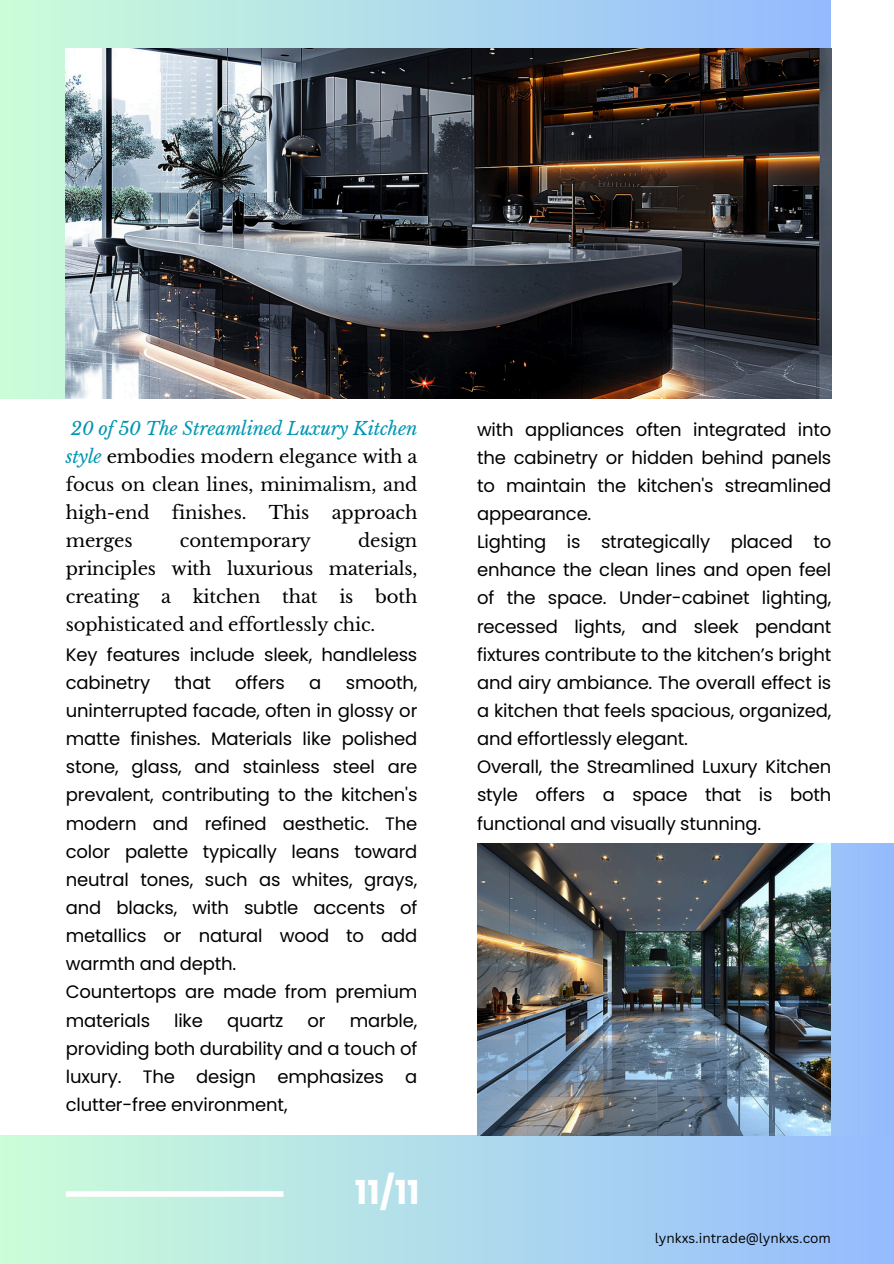
<style>
.page{position:relative;width:894px;height:1264px;background:#fff}
.page>*{position:absolute;margin:0;border:0;box-sizing:border-box;transform-origin:0 0}
.t1{font:700 33px "Poppins";color:#fff}
.t2{font:18px/28.2px "Poppins";letter-spacing:-.01em;color:#000;text-align:justify}
.t3{font:18px/28.3px "Libre Baskerville";letter-spacing:-.01em;color:#000;text-align:justify}
.t4{font:13.5px "Canva Sans";color:#000}
.s1{font-style:italic;color:#0097b2}
.s2{font-family:"Poppins"}
</style>
<div class="page">
<div style="left:0;top:0;width:830px;height:398px;background:linear-gradient(to right,#ccfdd9,#94baff)"></div>
<div style="left:0;top:1135px;width:893px;height:128px;background:linear-gradient(to right,#ccfed9,#96bbfe)"></div>
<div style="left:66px;top:1191px;width:217px;height:5px;background:#fff"></div>
<div style="left:477px;top:843px;width:416px;height:292px;background:#99bffc"></div>
<img style="left:66px;top:48px;width:764px;height:350px">
<img style="left:477px;top:843px;width:353px;height:292px">
<p class="t3" style="left:66px;top:414px;width:353px"><span class="s1">20 of 50 The Streamlined Luxury Kitchen style</span> embodies modern elegance with a focus on clean lines, minimalism, and high-end finishes. This approach merges</p>
<p class="t3" style="left:66px;top:526px;width:353px;text-align:left;text-indent:292px">design principles with luxurious materials, creating a kitchen that is both sophisticated and effortlessly chic.<br><span class="s2">Key features include sleek, handleless cabinetry</span></p>
<p class="t3" style="left:180px;top:526px;width:132px">contemporary</p>
<p class="t2" style="left:174px;top:668px;width:38px">that</p>
<p class="t2" style="left:235px;top:668px;width:51px">offers</p>
<p class="t2" style="left:309px;top:668px;width:14px">a</p>
<p class="t2" style="left:66px;top:668px;width:353px;text-indent:280px">smooth, uninterrupted facade, often in glossy or matte finishes. Materials like polished stone, glass, and stainless steel are prevalent, contributing to the kitchen's modern and refined aesthetic. The color palette typically leans toward neutral tones, such as whites, grays, and blacks, with subtle accents of metallics or natural wood to add warmth and depth.</p>
<p class="t2" style="left:66px;top:978px;width:353px">Countertops are made from premium materials</p>
<p class="t2" style="left:174px;top:1006px;width:30px">like</p>
<p class="t2" style="left:227px;top:1006px;width:58px">quartz</p>
<p class="t2" style="left:307px;top:1006px;width:20px">or</p>
<p class="t2" style="left:66px;top:1006px;width:353px;text-indent:284px">marble, providing both durability and a touch of luxury. The design emphasizes a clutter-free environment,</p>
<p class="t1" style="left:355px;top:1169px;width:66px">11/11</p>
<h1 class="t2" style="left:477px;top:415px;width:355px;text-align:left">with appliances often integrated into the cabinetry or hidden behind panels to maintain the kitchen's streamlined appearance.<br>Lighting is strategically placed to enhance the clean lines and open feel of the space. Under-cabinet lighting, recessed lights, and sleek pendant fixtures contribute to the kitchen’s bright and airy ambiance. The overall effect is a kitchen that feels spacious, organized, and effortlessly elegant.</h1>
<p class="t2" style="left:477px;top:753px;width:355px">Overall, the Streamlined Luxury Kitchen style offers a space that is both functional and visually stunning.</p>
<h2 class="t4" style="left:654px;top:1228px;width:177px">lynkxs.intrade@lynkxs.com</h2>
</div>
